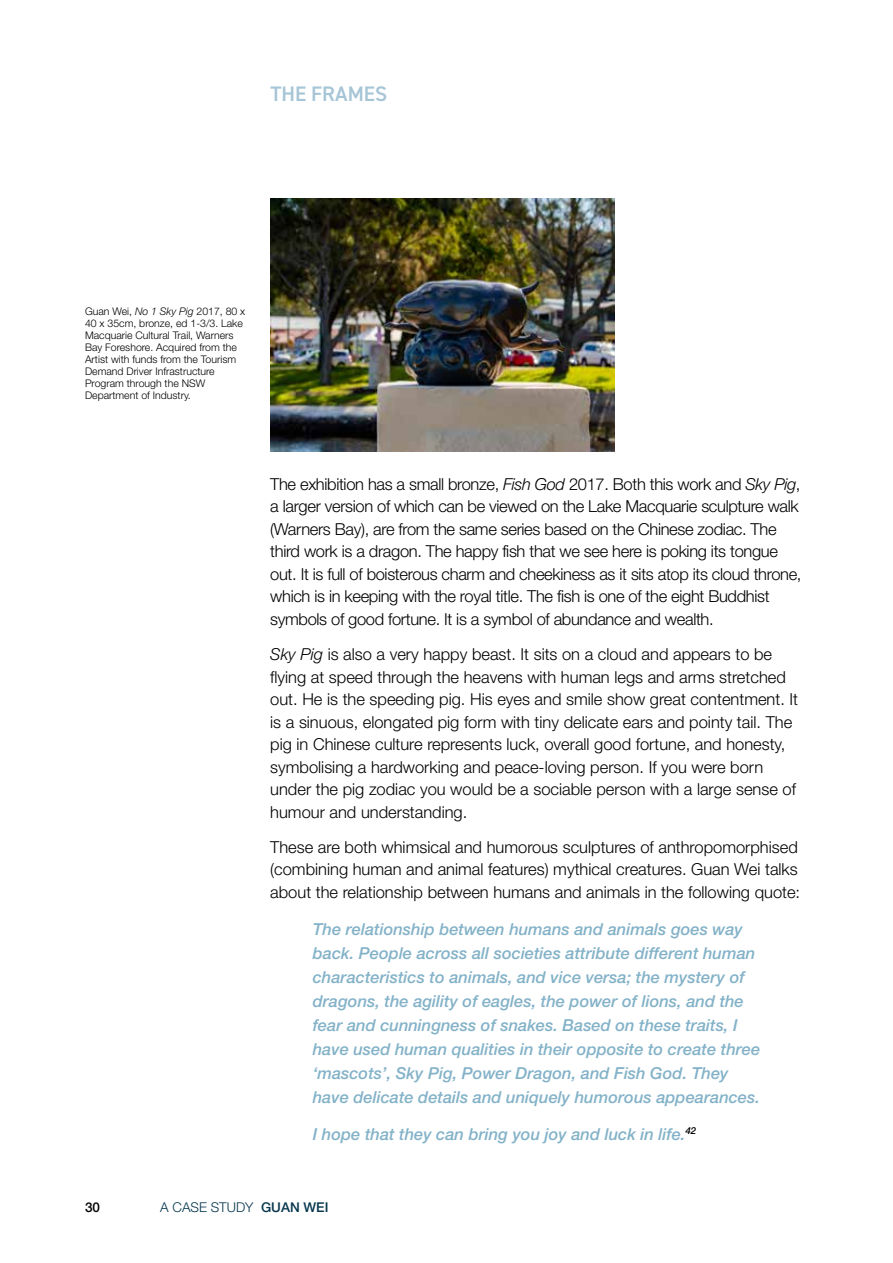
<style>
.page{position:relative;width:893px;height:1263px;background:#fff}
.page>*{position:absolute;margin:0;border:0;box-sizing:border-box;transform-origin:0 0}
.t1{font:600 21px "DIN2014";color:#a6c5d6}
.t2{font:300 16.5px/22.5px "Helvetica Neue LT Std";color:#000}
.t3{font:300 16.5px/22.5px "Helvetica Neue LT Std";letter-spacing:-.02em;color:#000}
.t4{font:italic 500 16.5px/24px "Helvetica Neue LT Std";color:#83b2c8}
.t5{font:300 13.5px "Helvetica Neue LT Std";color:#07374d}
.t6{font:500 13.5px "Helvetica Neue LT Std";color:#000}
.t7{font:300 10.5px/12px "Helvetica Neue LT Std";color:#000}
.s1{font-style:italic}
.s2{font-weight:500}
</style>
<div class="page">
<img style="left:270px;top:199px;width:344px;height:252px">
<p class="t1" style="left:270px;top:80px;width:118px">THE FRAMES</p>
<p class="t7" style="left:85px;top:305px;width:162px">Guan Wei, <span class="s1">No 1 Sky Pig</span> 2017, 80 x<br>40 x 35cm, bronze, ed 1-3/3. Lake<br>Macquarie Cultural Trail, Warners<br>Bay Foreshore. Acquired from the<br>Artist with funds from the Tourism<br>Demand Driver Infrastructure<br>Program through the NSW<br>Department of Industry.</p>
<p class="t3" style="left:270px;top:472px;width:533px">The exhibition has a small bronze, <span class="s1">Fish God</span> 2017. Both this work and <span class="s1">Sky Pig</span>, a larger version of which can be viewed on the Lake Macquarie sculpture walk (Warners Bay), are from the same series based on the Chinese zodiac. The third work is a dragon. The happy fish that we see here is poking its tongue out. It is full of boisterous charm and cheekiness as it sits atop its cloud throne, which is in keeping with the royal title. The fish is one of the eight Buddhist symbols of good fortune. It is a symbol of abundance and wealth.</p>
<p class="t2" style="left:270px;top:643px;width:529px"><span class="s1">Sky Pig</span> is also a very happy beast. It sits on a cloud and appears to be flying at speed through the heavens with human legs and arms stretched out. He is the speeding pig. His eyes and smile show great contentment. It is a sinuous, elongated pig form with tiny delicate ears and pointy tail. The pig in Chinese culture represents luck, overall good fortune, and honesty, symbolising a hardworking and peace-loving person. If you were born under the pig zodiac you would be a sociable person with a large sense of humour and understanding.</p>
<p class="t2" style="left:270px;top:835px;width:531px">These are both whimsical and humorous sculptures of anthropomorphised (combining human and animal features) mythical creatures. Guan Wei talks about the relationship between humans and animals in the following quote:</p>
<p class="t4" style="left:313px;top:917px;width:449px">The relationship between humans and animals goes way back. People across all societies attribute different human characteristics to animals, and vice versa; the mystery of dragons, the agility of eagles, the power of lions, and the fear and cunningness of snakes. Based on these traits, I have used human qualities in their opposite to create three ‘mascots’, Sky Pig, Power Dragon, and Fish God. They have delicate details and uniquely humorous appearances.</p>
<p class="t4" style="left:313px;top:1121px;width:385px">I hope that they can bring you joy and luck in life.<sup>42</sup></p>
<p class="t6" style="left:85px;top:1199px;width:17px">30</p>
<p class="t5" style="left:160px;top:1199px;width:170px">A CASE STUDY <span class="s2">GUAN WEI</span></p>
</div>
